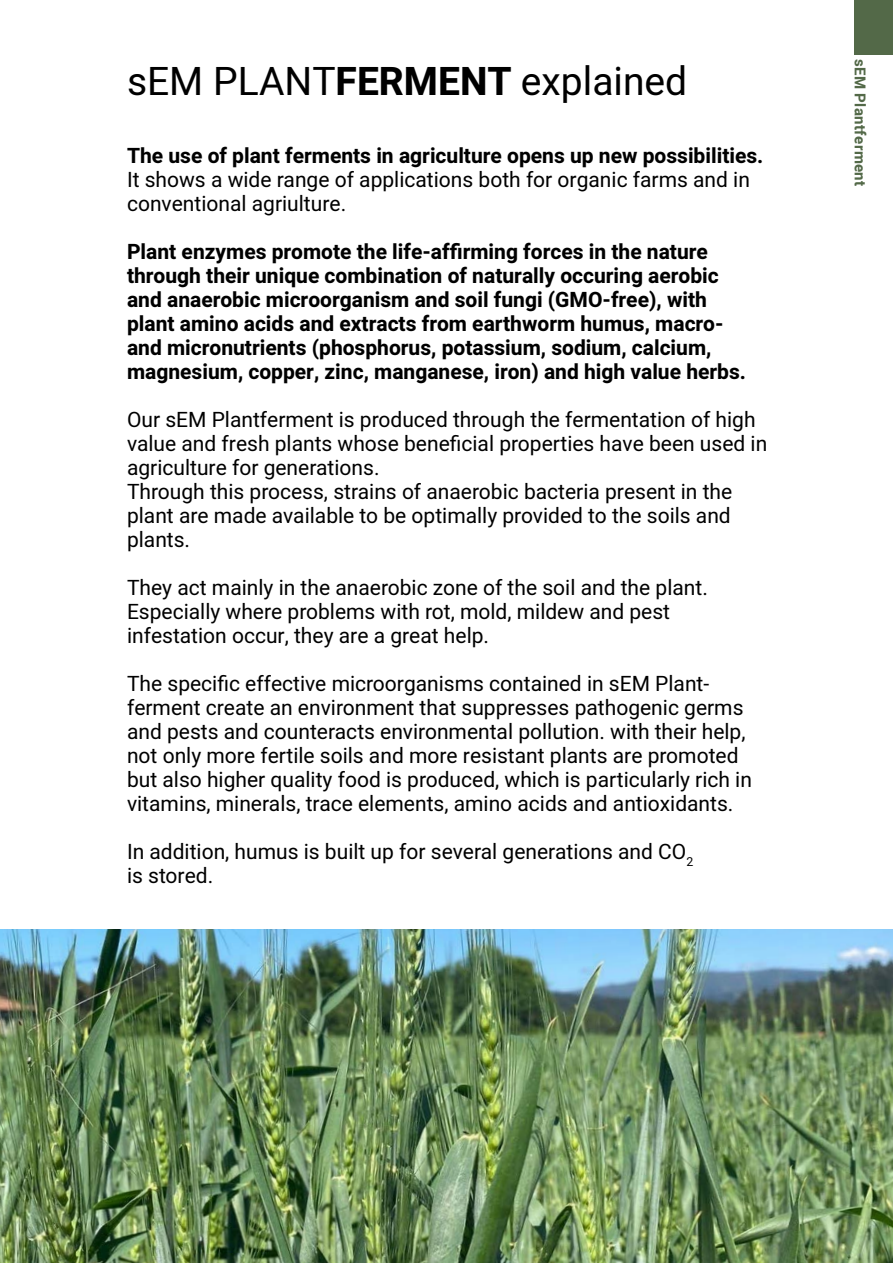
<style>
.page{position:relative;width:893px;height:1263px;background:#fff}
.page>*{position:absolute;margin:0;border:0;box-sizing:border-box;transform-origin:0 0}
.t1{font:39px "Heebo";color:#000}
.t2{font:21px/24px "Heebo";color:#000}
.t3{font:700 21px/24px "Heebo";color:#000}
.t4{font:700 15px "Heebo";letter-spacing:.025em;color:#536948}
.s1{font-weight:700}
</style>
<div class="page">
<div style="left:855px;top:0;width:38px;height:54px;background:#536948"></div>
<img style="left:0;top:929px;width:893px;height:334px">
<h1 class="t1" style="left:127px;top:54px;width:562px">sEM PLANT<span class="s1">FERMENT</span> explained</h1>
<p class="t3" style="left:127px;top:144px;width:638px">The use of plant ferments in agriculture opens up new possibilities.</p>
<p class="t2" style="left:127px;top:167px;width:624px">It shows a wide range of applications both for organic farms and in conventional agriulture.</p>
<p class="t3" style="left:127px;top:240px;width:621px">Plant enzymes promote the life-affirming forces in the nature through their unique combination of naturally occuring aerobic and anaerobic microorganism and soil fungi (GMO-free), with plant amino acids and extracts from earthworm humus, macro&shy;and micronutrients (phosphorus, potassium, sodium, calcium, magnesium, copper, zinc, manganese, iron) and high value herbs.</p>
<p class="t2" style="left:127px;top:407px;width:642px">Our sEM Plantferment is produced through the fermentation of high value and fresh plants whose beneficial properties have been used in agriculture for generations.<br>Through this process, strains of anaerobic bacteria present in the plant are made available to be optimally provided to the soils and plants.</p>
<p class="t2" style="left:127px;top:575px;width:582px">They act mainly in the anaerobic zone of the soil and the plant.<br>Especially where problems with rot, mold, mildew and pest infestation occur, they are a great help.</p>
<p class="t2" style="left:127px;top:671px;width:626px">The specific effective microorganisms contained in sEM Plant&shy;ferment create an environment that suppresses pathogenic germs and pests and counteracts environmental pollution. with their help, not only more fertile soils and more resistant plants are promoted but also higher quality food is produced, which is particularly rich in vitamins, minerals, trace elements, amino acids and antioxidants.</p>
<p class="t2" style="left:127px;top:840px;width:568px">In addition, humus is built up for several generations and CO<sub>2 </sub>is stored.</p>
<p class="t4" style="left:870px;top:59px;width:129px;rotate:90deg">sEM Plantferment</p>
</div>
